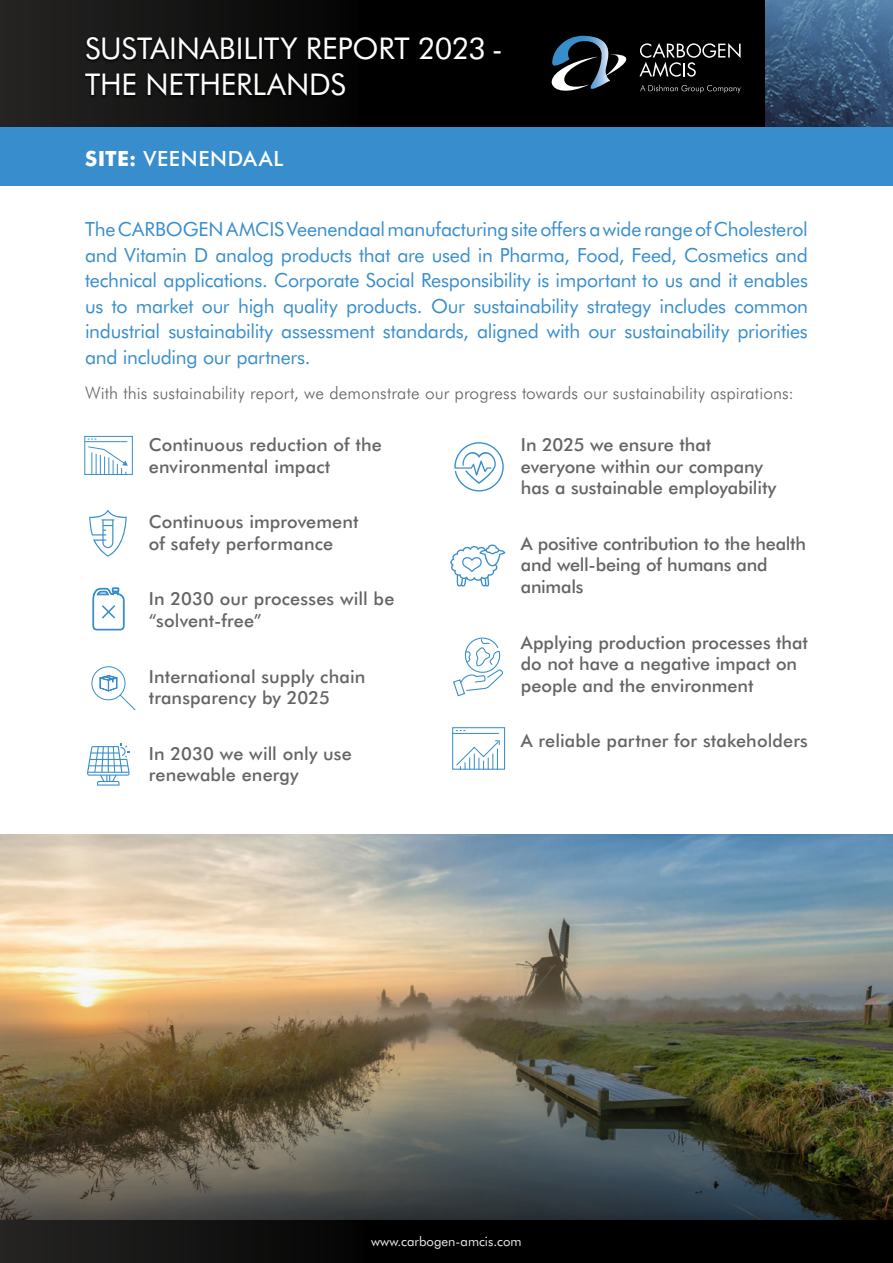
<style>
.page{position:relative;width:893px;height:1263px;background:#fff}
.page>*{position:absolute;margin:0;border:0;box-sizing:border-box;transform-origin:0 0}
.t1{font:30px/36px "Futura BT";letter-spacing:-.005em;color:#fff}
.t2{font:500 21px "Futura BT";letter-spacing:.035em;color:#fff}
.t3{font:19.5px/25.5px "Futura BT";letter-spacing:-.015em;color:#388ecd;text-align:justify}
.t4{font:500 18px/21.6px "Futura BT";color:#656565}
.t5{font:300 17.25px "Futura BT";letter-spacing:.005em;color:#656565}
.t6{font:13.05px "Futura BT";color:#ebebeb}
.s1{font-weight:800}
</style>
<div class="page">
<img style="left:0;top:834px;width:893px;height:386px">
<img style="left:1px;top:884px;width:892px;height:336px">
<svg style="left:0;top:0;width:765px;height:128px;background:#0b0c0d"></svg>
<img style="left:765px;top:0;width:128px;height:128px">
<svg style="left:549px;top:36px;width:192px;height:62px;background:#23272b"></svg>
<div style="left:0;top:1220px;width:893px;height:43px;background:linear-gradient(to right,#1a1a19,#000)"></div>
<div style="left:0;top:128px;width:893px;height:58px;background:#388ecd"></div>
<div style="left:82px;top:35px;width:421px;height:64px;background:#000;opacity:.7"></div>
<div style="left:84px;top:436px;width:49px;height:39px;border:1px solid #388ecd"></div>
<hr style="left:85px;top:441px;width:42px;height:1px;background:#388ecd">
<svg style="left:87px;top:446px;width:41px;height:28px"></svg>
<svg style="left:93px;top:588px;width:31px;height:42px"></svg>
<svg style="left:91px;top:666px;width:45px;height:45px"></svg>
<svg style="left:87px;top:743px;width:42px;height:43px"></svg>
<svg style="left:450px;top:545px;width:55px;height:41px"></svg>
<div style="left:452px;top:727px;width:53px;height:43px;border:1px solid #388ecd"></div>
<hr style="left:453px;top:733px;width:46px;height:1px;background:#388ecd">
<svg style="left:455px;top:740px;width:45px;height:29px"></svg>
<svg style="left:454px;top:442px;width:50px;height:49px"></svg>
<svg style="left:453px;top:637px;width:50px;height:60px"></svg>
<svg style="left:89px;top:510px;width:38px;height:47px"></svg>
<h1 class="t1" style="left:85px;top:29px;width:419px">SUSTAINABILITY REPORT 2023 -<br>THE NETHERLANDS</h1>
<p class="t2" style="left:85px;top:143px;width:200px"><span class="s1">SITE:</span> VEENENDAAL</p>
<p class="t3" style="left:85px;top:216px;width:724px">The CARBOGEN AMCIS Veenendaal manufacturing site offers a wide range of Cholesterol and Vitamin D analog products that are used in Pharma, Food, Feed, Cosmetics and technical applications. Corporate Social Responsibility is important to us and it enables us to market our high quality products. Our sustainability strategy includes common industrial sustainability assessment standards, aligned with our sustainability priorities and including our partners.</p>
<p class="t5" style="left:85px;top:381px;width:710px">With this sustainability report, we demonstrate our progress towards our sustainability aspirations:</p>
<p class="t4" style="left:149px;top:433px;width:234px">Continuous reduction of the environmental impact</p>
<p class="t4" style="left:149px;top:510px;width:211px">Continuous improvement of safety performance</p>
<p class="t4" style="left:149px;top:587px;width:247px">In 2030 our processes will be “solvent-free”</p>
<p class="t4" style="left:521px;top:433px;width:257px">In 2025 we ensure that everyone within our company has a sustainable employability</p>
<p class="t4" style="left:521px;top:532px;width:287px">A positive contribution to the health and well-being of humans and animals</p>
<p class="t4" style="left:149px;top:664px;width:218px">International supply chain transparency by 2025</p>
<p class="t4" style="left:149px;top:742px;width:204px">In 2030 we will only use renewable energy</p>
<p class="t4" style="left:521px;top:630px;width:288px">Applying production processes that do not have a negative impact on people and the environment</p>
<p class="t4" style="left:521px;top:729px;width:289px">A reliable partner for stakeholders</p>
<p class="t6" style="left:371px;top:1233px;width:152px">www.carbogen-amcis.com</p>
</div>
